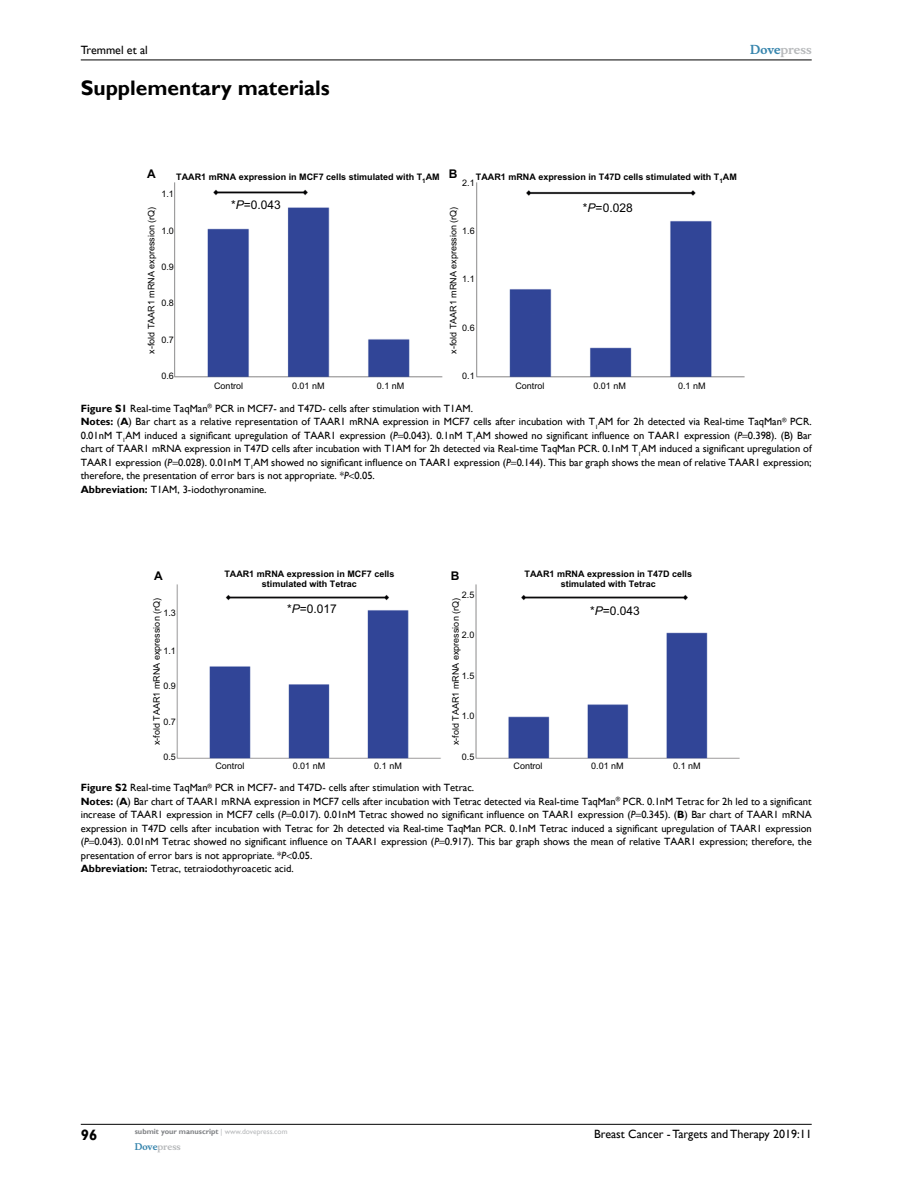
<style>
.page{position:relative;width:918px;height:1188px;background:#fff}
.page>*{position:absolute;margin:0;border:0;box-sizing:border-box;transform-origin:0 0}
.t1{font:700 21px "Gill Sans";color:#000}
.t2{font:700 15px "Gill Sans";color:#000}
.t3{font:12px "Gill Sans";color:#000}
.t4{font:12px "Arial";color:#000}
.t5{font:700 12px "Musee";color:#b8babc}
.t6{font:700 12px "Arial";color:#000}
.t7{font:10.5px/13.5px "Gill Sans";color:#000}
.t8{font:9px "Arial";color:#000}
.t9{font:700 9px/10.8px "Arial";color:#000;text-align:center}
.t10{font:700 9px "Musee";color:#b8babc}
.t11{font:700 7.5px "Gill Sans";color:#808285}
.s1{color:#3785ad}
.s2{font-style:italic}
.s3{font-weight:700}
.s4{font-weight:400;color:#b8babc}
</style>
<div class="page">
<hr style="left:81px;top:1124px;width:731px;height:1px;background:#000">
<hr style="left:81px;top:60px;width:731px;height:1px;background:#000">
<img style="left:174px;top:182px;width:571px;height:196px">
<img style="left:177px;top:584px;width:563px;height:175px">
<p class="t3" style="left:81px;top:43px;width:69px">Tremmel et al</p>
<h1 class="t1" style="left:81px;top:76px;width:251px">Supplementary materials</h1>
<p class="t5" style="left:750px;top:43px;width:63px"><span class="s1">Dove</span>press</p>
<p class="t6" style="left:147px;top:165px;width:10px">A</p>
<p class="t6" style="left:449px;top:165px;width:10px">B</p>
<p class="t9" style="left:176px;top:171px;width:265px">TAAR1 mRNA expression in MCF7 cells stimulated with T<sub>1</sub>AM</p>
<p class="t9" style="left:476px;top:171px;width:263px">TAAR1 mRNA expression in T47D cells stimulated with T<sub>1</sub>AM</p>
<p class="t8" style="left:462px;top:177px;width:14px">2.1</p>
<p class="t8" style="left:161px;top:188px;width:14px">1.1</p>
<p class="t4" style="left:231px;top:197px;width:51px">*<span class="s2">P</span>=0.043</p>
<p class="t4" style="left:583px;top:199px;width:51px">*<span class="s2">P</span>=0.028</p>
<p class="t8" style="left:145px;top:354px;width:149px;rotate:-90deg">x-fold TAAR1 mRNA expression (rQ)</p>
<p class="t8" style="left:447px;top:354px;width:149px;rotate:-90deg">x-fold TAAR1 mRNA expression (rQ)</p>
<p class="t8" style="left:161px;top:370px;width:14px">0.6</p>
<p class="t8" style="left:214px;top:380px;width:31px">Control</p>
<p class="t8" style="left:292px;top:380px;width:34px">0.01 nM</p>
<p class="t8" style="left:377px;top:380px;width:29px">0.1 nM</p>
<p class="t8" style="left:515px;top:380px;width:31px">Control</p>
<p class="t8" style="left:593px;top:380px;width:34px">0.01 nM</p>
<p class="t8" style="left:678px;top:380px;width:29px">0.1 nM</p>
<p class="t8" style="left:161px;top:224px;width:14px">1.0</p>
<p class="t8" style="left:161px;top:261px;width:14px">0.9</p>
<p class="t8" style="left:161px;top:297px;width:14px">0.8</p>
<p class="t8" style="left:161px;top:333px;width:14px">0.7</p>
<p class="t8" style="left:462px;top:225px;width:14px">1.6</p>
<p class="t8" style="left:462px;top:273px;width:14px">1.1</p>
<p class="t8" style="left:462px;top:321px;width:14px">0.6</p>
<p class="t8" style="left:462px;top:369px;width:14px">0.1</p>
<p class="t7" style="left:81px;top:401px;width:394px"><span class="s3">Figure S1</span> Real-time TaqMan<sup>®</sup> PCR in MCF7- and T47D- cells after stimulation with T1AM.<br><span class="s3">Notes:</span> (<span class="s3">A</span>) Bar chart as a relative representation of TAAR</p>
<p class="t7" style="left:81px;top:415px;width:732px;text-align:justify;text-indent:302px">expression in MCF7 cells after incubation with T<sub>1</sub>AM for 2h detected via Real-time TaqMan<sup>®</sup> PCR.<br>0.01nM T<sub>1</sub>AM induced a significant upregulation of TAAR1 expression (<span class="s2">P</span> 0.043). 0.1nM T<sub>1</sub>AM showed no significant influence on TAAR1 expression (<span class="s2">P</span> 0.398). (B) Bar chart of TAAR</p>
<p class="t7" style="left:340px;top:415px;width:25px">1 mRNA</p>
<p class="t7" style="left:144px;top:442px;width:25px">1 mRNA</p>
<p class="t7" style="left:185px;top:442px;width:629px">expression in T47D cells after incubation with T1AM for 2h detected via Real-time TaqMan PCR. 0.1nM T<sub>1</sub>AM induced a significant upregulation of</p>
<p class="t7" style="left:81px;top:455px;width:15px">TAAR</p>
<p class="t7" style="left:107px;top:455px;width:636px">1 expression (<span class="s2">P</span> 0.028). 0.01nM T<sub>1</sub>AM showed no significant influence on TAAR1 expression (<span class="s2">P</span> 0.144). This bar graph shows the mean of relative TAAR</p>
<p class="t7" style="left:755px;top:455px;width:58px">1 expression;</p>
<p class="t7" style="left:81px;top:469px;width:296px">therefore, the presentation of error bars is not appropriate. *<span class="s2">P</span> 0.05.<br><span class="s3">Abbreviation:</span> T1AM, 3-iodothyronamine.</p>
<p class="t9" style="left:224px;top:568px;width:172px">TAAR1 mRNA expression in MCF7 cells stimulated with Tetrac</p>
<p class="t9" style="left:525px;top:568px;width:169px">TAAR1 mRNA expression in T47D cells stimulated with Tetrac</p>
<p class="t4" style="left:287px;top:601px;width:51px">*<span class="s2">P</span>=0.017</p>
<p class="t4" style="left:590px;top:602px;width:51px">*<span class="s2">P</span>=0.043</p>
<p class="t6" style="left:154px;top:567px;width:10px">A</p>
<p class="t6" style="left:451px;top:567px;width:10px">B</p>
<p class="t8" style="left:462px;top:589px;width:14px">2.5</p>
<p class="t8" style="left:151px;top:745px;width:149px;rotate:-90deg">x-fold TAAR1 mRNA expression (rQ)</p>
<p class="t8" style="left:449px;top:745px;width:149px;rotate:-90deg">x-fold TAAR1 mRNA expression (rQ)</p>
<p class="t8" style="left:163px;top:607px;width:14px">1.3</p>
<p class="t8" style="left:462px;top:629px;width:14px">2.0</p>
<p class="t8" style="left:163px;top:645px;width:14px">1.1</p>
<p class="t8" style="left:462px;top:670px;width:14px">1.5</p>
<p class="t8" style="left:163px;top:680px;width:14px">0.9</p>
<p class="t8" style="left:462px;top:710px;width:14px">1.0</p>
<p class="t8" style="left:163px;top:715px;width:14px">0.7</p>
<p class="t8" style="left:163px;top:751px;width:14px">0.5</p>
<p class="t8" style="left:462px;top:751px;width:14px">0.5</p>
<p class="t8" style="left:215px;top:760px;width:31px">Control</p>
<p class="t8" style="left:293px;top:760px;width:34px">0.01 nM</p>
<p class="t8" style="left:374px;top:760px;width:29px">0.1 nM</p>
<p class="t8" style="left:514px;top:760px;width:31px">Control</p>
<p class="t8" style="left:591px;top:760px;width:34px">0.01 nM</p>
<p class="t8" style="left:673px;top:760px;width:29px">0.1 nM</p>
<p class="t7" style="left:81px;top:781px;width:395px"><span class="s3">Figure S2</span> Real-time TaqMan<sup>®</sup> PCR in MCF7- and T47D- cells after stimulation with Tetrac.<br><span class="s3">Notes:</span> (<span class="s3">A</span>) Bar chart of TAAR</p>
<p class="t7" style="left:214px;top:795px;width:25px">1 mRNA</p>
<p class="t7" style="left:254px;top:795px;width:559px">expression in MCF7 cells after incubation with Tetrac detected via Real-time TaqMan<sup>®</sup> PCR. 0.1nM Tetrac for 2h led to a significant</p>
<p class="t7" style="left:81px;top:808px;width:65px">increase of TAAR</p>
<p class="t7" style="left:158px;top:808px;width:604px">1 expression in MCF7 cells (<span class="s2">P</span> 0.017). 0.01nM Tetrac showed no significant influence on TAAR1 expression (<span class="s2">P</span> 0.345). (<span class="s3">B</span>) Bar chart of TAAR</p>
<p class="t7" style="left:81px;top:808px;width:732px;text-indent:693px">1 mRNA expression in T47D cells after incubation with Tetrac for 2h detected via Real-time TaqMan PCR. 0.1nM Tetrac induced a significant upregulation of TAAR1 expression (<span class="s2">P</span> 0.043). 0.01nM Tetrac showed no significant influence on TAAR1 expression (<span class="s2">P</span> 0.917). This bar graph shows the mean of relative TAAR</p>
<p class="t7" style="left:691px;top:835px;width:122px">1 expression; therefore, the</p>
<p class="t7" style="left:81px;top:849px;width:233px">presentation of error bars is not appropriate. *<span class="s2">P</span> 0.05.<br><span class="s3">Abbreviation:</span> Tetrac, tetraiodothyroacetic acid.</p>
<h2 class="t2" style="left:81px;top:1126px;width:18px">96</h2>
<p class="t11" style="left:135px;top:1127px;width:154px">submit your manuscript <span class="s4">| www.dovepress.com</span></p>
<p class="t10" style="left:135px;top:1141px;width:48px"><span class="s1">Dove</span>press</p>
<p class="t3" style="left:594px;top:1127px;width:219px">Breast Cancer - Targets and Therapy 2019:11</p>
</div>
